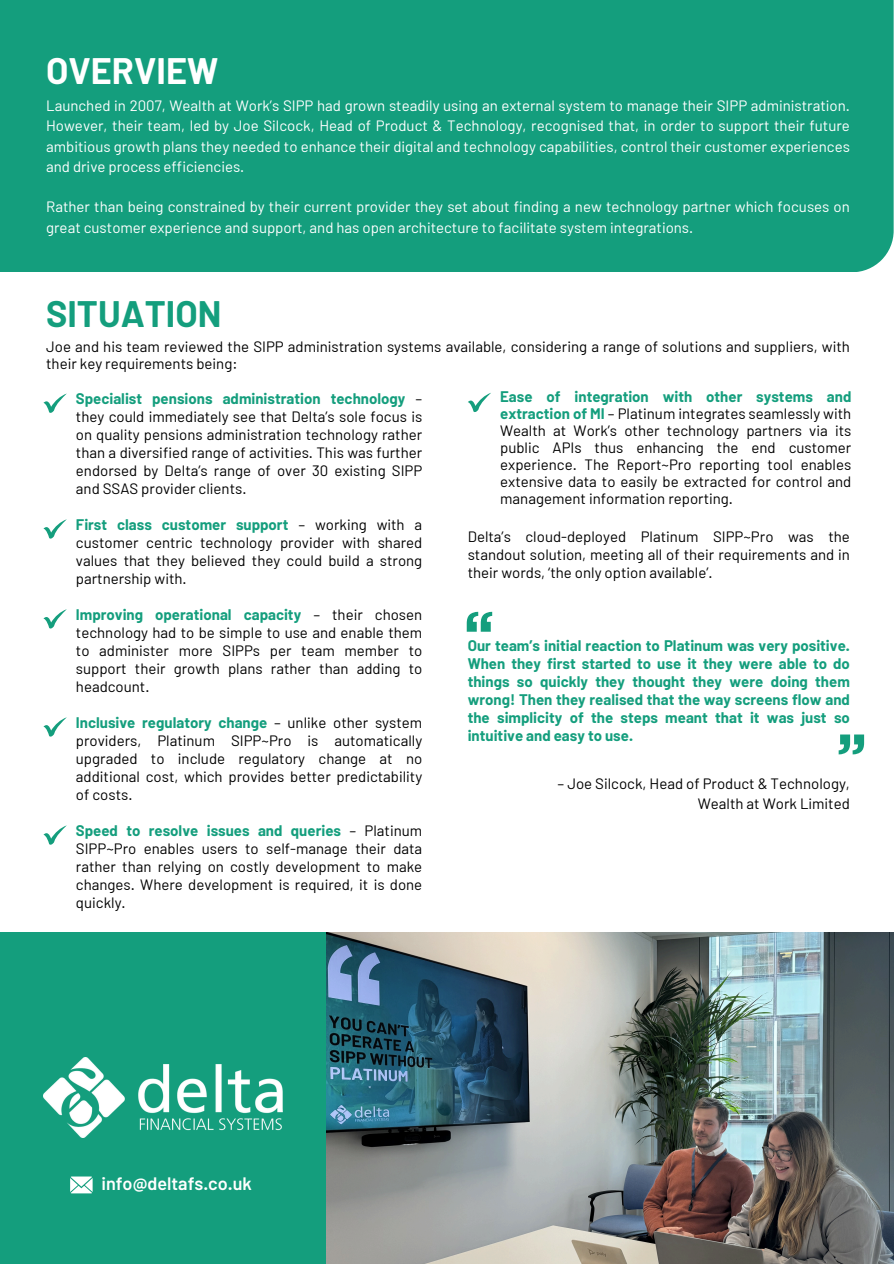
<style>
.page{position:relative;width:894px;height:1264px;background:#fff}
.page>*{position:absolute;margin:0;border:0;box-sizing:border-box;transform-origin:0 0}
.t1{font:700 36px "Barlow";color:#149e7d}
.t2{font:700 36px "Barlow";color:#fff}
.t3{font:600 18px "Barlow";color:#fff}
.t4{font:15px/18px "Barlow";color:#000;text-align:justify}
.t5{font:15px/20.2px "Barlow";color:#fff;text-align:justify}
.t6{font:700 15px/18px "Barlow";color:#149e7d;text-align:justify}
.s1{font-weight:700;color:#149e7d}
</style>
<div class="page">
<div style="left:0;top:0;width:893px;height:272px;background:#149e7d"></div>
<div style="left:0;top:932px;width:328px;height:331px;background:#149e7d"></div>
<img style="left:43px;top:1057px;width:239px;height:80px">
<svg style="left:70px;top:1176px;width:23px;height:17px"></svg>
<svg style="left:43px;top:393px;width:24px;height:20px"></svg>
<svg style="left:43px;top:519px;width:24px;height:20px"></svg>
<svg style="left:43px;top:609px;width:24px;height:20px"></svg>
<svg style="left:43px;top:717px;width:24px;height:20px"></svg>
<svg style="left:468px;top:393px;width:23px;height:19px"></svg>
<svg style="left:43px;top:825px;width:24px;height:20px"></svg>
<svg style="left:466px;top:612px;width:26px;height:19px"></svg>
<svg style="left:838px;top:734px;width:25px;height:20px"></svg>
<img style="left:327px;top:932px;width:565px;height:331px">
<p class="t2" style="left:46px;top:48px;width:173px">OVERVIEW</p>
<h1 class="t5" style="left:46px;top:95px;width:805px">Launched in 2007, Wealth at Work’s SIPP had grown steadily using an external system to manage their SIPP administration.<br>However, their team, led by Joe Silcock, Head of Product &amp; Technology, recognised that, in order to support their future ambitious growth plans they needed to enhance their digital and technology capabilities, control their customer experiences and drive process efficiencies.</h1>
<p class="t5" style="left:46px;top:196px;width:805px">Rather than being constrained by their current provider they set about finding a new technology partner which focuses on great customer experience and support, and has open architecture to facilitate system integrations.</p>
<p class="t1" style="left:46px;top:291px;width:177px">SITUATION</p>
<p class="t4" style="left:46px;top:338px;width:805px;line-height:16.8px">Joe and his team reviewed the SIPP administration systems available, considering a range of solutions and suppliers, with their key requirements being:</p>
<p class="t4" style="left:76px;top:388px;width:348px"><span class="s1">Specialist pensions administration technology</span> – they could immediately see that Delta’s sole focus is on quality pensions administration technology rather than a diversified range of activities. This was further endorsed by Delta’s range of over 30 existing SIPP and SSAS provider clients.</p>
<p class="t4" style="left:76px;top:514px;width:348px"><span class="s1">First class customer support</span> – working with a customer centric technology provider with shared values that they believed they could build a strong partnership with.</p>
<p class="t4" style="left:76px;top:604px;width:348px"><span class="s1">Improving operational capacity</span> – their chosen technology had to be simple to use and enable them to administer more SIPPs per team member to support their growth plans rather than adding to headcount.</p>
<p class="t4" style="left:76px;top:712px;width:348px"><span class="s1">Inclusive regulatory change</span> – unlike other system providers, Platinum SIPP~Pro is automatically upgraded to include regulatory change at no additional cost, which provides better predictability of costs.</p>
<p class="t4" style="left:76px;top:820px;width:348px"><span class="s1">Speed to resolve issues and queries</span> – Platinum SIPP~Pro enables users to self-manage their data rather than relying on costly development to make changes. Where development is required, it is done quickly.</p>
<p class="t4" style="left:500px;top:388px;width:352px;line-height:16.8px"><span class="s1">Ease of integration with other systems and extraction of MI</span> – Platinum integrates seamlessly with Wealth at Work’s other technology partners via its public APIs thus enhancing the end customer experience. The Report~Pro reporting tool enables extensive data to easily be extracted for control and management information reporting.</p>
<p class="t4" style="left:467px;top:527px;width:383px">Delta’s cloud-deployed Platinum SIPP~Pro was the standout solution, meeting all of their requirements and in their words, ‘the only option available’.</p>
<p class="t6" style="left:467px;top:636px;width:383px">Our team’s initial reaction to Platinum was very positive.<br>When they first started to use it they were able to do things so quickly they thought they were doing them wrong! Then they realised that the way screens flow and the simplicity of the steps meant that it was just so intuitive and easy to use.</p>
<p class="t4" style="left:557px;top:774px;width:294px">– Joe Silcock, Head of Product &amp; Technology,</p>
<p class="t4" style="left:697px;top:794px;width:153px">Wealth at Work Limited</p>
<p class="t3" style="left:101px;top:1172px;width:152px">info@deltafs.co.uk</p>
</div>
